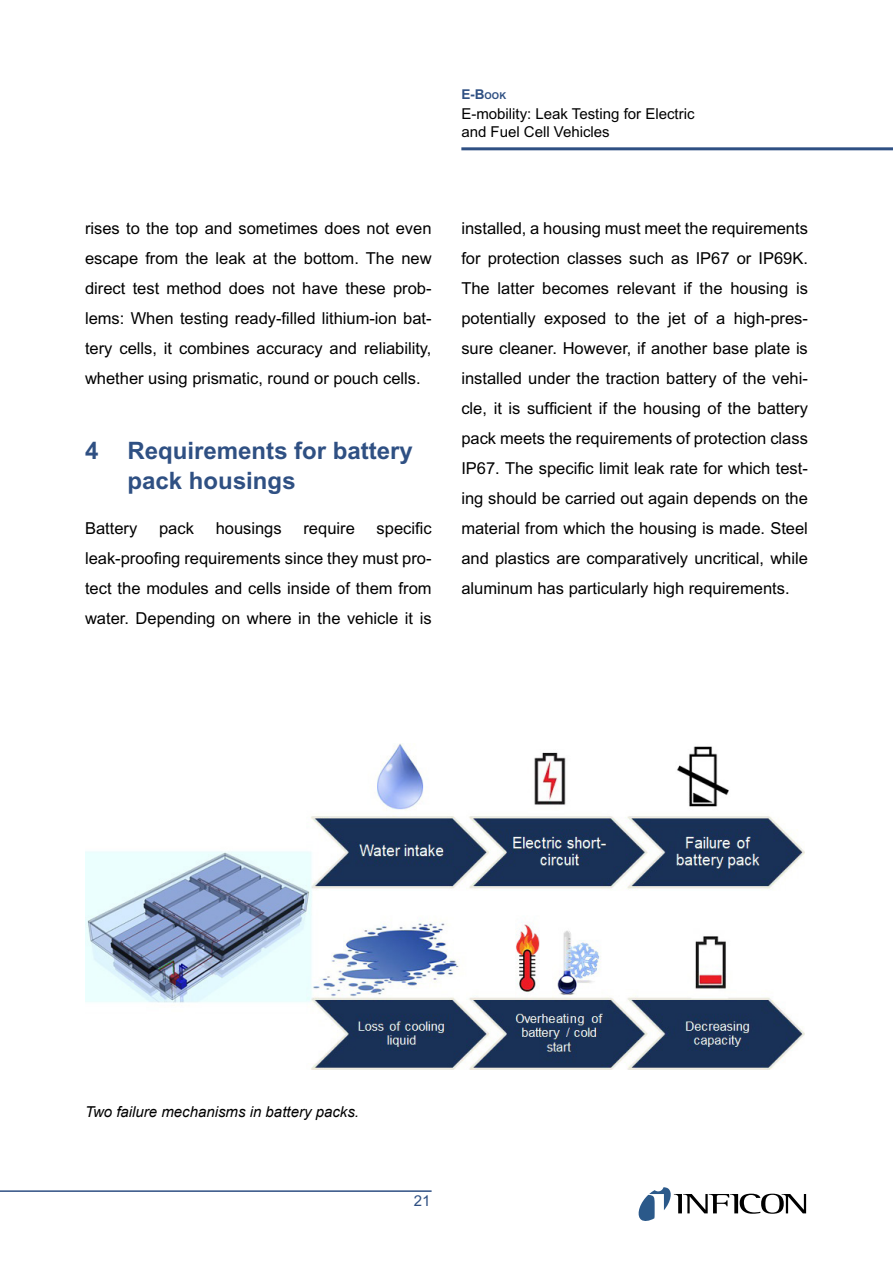
<style>
.page{position:relative;width:893px;height:1263px;background:#fff}
.page>*{position:absolute;margin:0;border:0;box-sizing:border-box;transform-origin:0 0}
.t1{font:700 24px/30px "Arial MT Std";color:#2f5083}
.t2{font:16.5px/30px "Arial MT Std";color:#000;text-align:justify}
.t3{font:15px/18px "Arial MT Std";color:#000}
.t4{font:italic 15px "Arial";color:#000}
.t5{font:15px "Arial MT Std";color:#2f5083}
.t6{font:700 13.5px "Arial MT Std";color:#2f5083}
.s1{font-size:9.45px}
</style>
<div class="page">
<hr style="left:461px;top:147px;width:432px;height:3px;background:#2f5083">
<hr style="left:0;top:1190px;width:432px;height:2px;background:#2f5083">
<svg style="left:638px;top:1187px;width:168px;height:34px"></svg>
<img style="left:85px;top:743px;width:720px;height:327px">
<p class="t6" style="left:461px;top:86px;width:46px">E-B<span class="s1">ook</span></p>
<p class="t3" style="left:461px;top:104px;width:235px">E-mobility: Leak Testing for Electric and Fuel Cell Vehicles</p>
<p class="t2" style="left:85px;top:213px;width:348px">rises to the top and sometimes does not even escape from the leak at the bottom. The new direct test method does not have these prob&shy;lems: When testing ready-filled lithium-ion bat&shy;tery cells, it combines accuracy and reliability, whether using prismatic, round or pouch cells.</p>
<h1 class="t1" style="left:128px;top:435px;width:287px;text-indent:-43px">4 Requirements for battery pack housings</h1>
<p class="t2" style="left:85px;top:513px;width:54px">Battery</p>
<p class="t2" style="left:159px;top:513px;width:36px">pack</p>
<p class="t2" style="left:216px;top:513px;width:68px">housings</p>
<p class="t2" style="left:303px;top:513px;width:53px">require</p>
<p class="t2" style="left:85px;top:513px;width:348px;text-indent:292px">specific leak-proofing requirements since they must pro&shy;tect the modules and cells inside of them from water. Depending on where in the vehicle it is</p>
<p class="t2" style="left:461px;top:213px;width:348px">installed, a housing must meet the requirements for protection classes such as IP67 or IP69K.<br>The latter becomes relevant if the housing is potentially exposed to the jet of a high-pres&shy;sure cleaner. However, if another base plate is installed under the traction battery of the vehi&shy;cle, it is sufficient if the housing of the battery pack meets the requirements of protection class IP67. The specific limit leak rate for which test&shy;ing should be carried out again depends on the material from which the housing is made. Steel and plastics are comparatively uncritical, while aluminum has particularly high requirements.</p>
<p class="t4" style="left:85px;top:1101px;width:275px">Two failure mechanisms in battery packs.</p>
<p class="t5" style="left:414px;top:1192px;width:18px">21</p>
</div>
